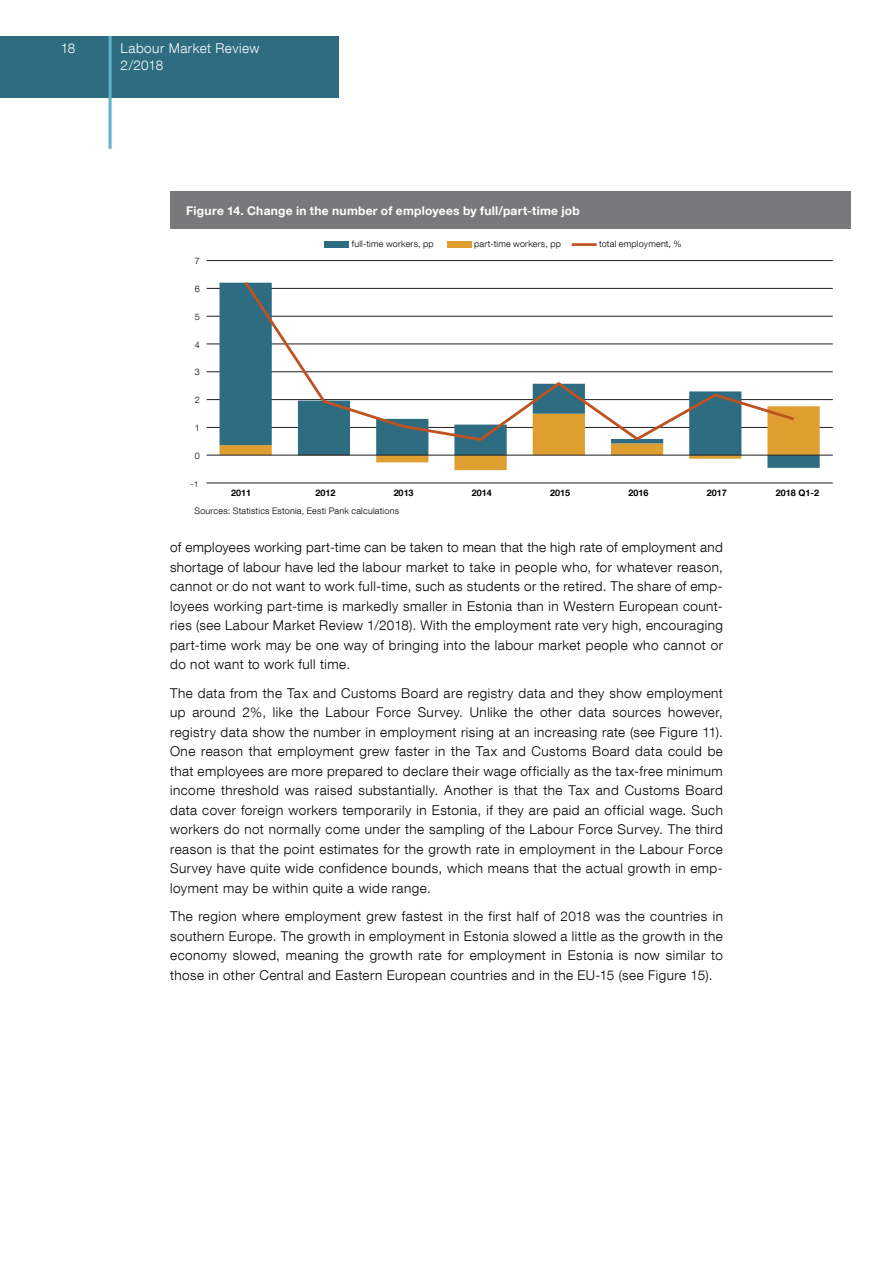
<style>
.page{position:relative;width:893px;height:1263px;background:#fff}
.page>*{position:absolute;margin:0;border:0;box-sizing:border-box;transform-origin:0 0}
.t1{font:300 13.5px/19.5px "Helvetica Neue LT Com";letter-spacing:.035em;color:#000;text-align:justify}
.t2{font:300 13.5px/16.5px "Helvetica Neue LT Com";letter-spacing:.035em;color:#fff}
.t3{font:700 12px "Helvetica Neue LT Com";letter-spacing:.025em;color:#fff}
.t4{font:300 9px "Helvetica Neue LT Com";letter-spacing:.025em;color:#000}
.t5{font:700 9px "Helvetica Neue LT Com";letter-spacing:-.005em;color:#000}
.t6{font:300 8.1px "Helvetica Neue LT Com";color:#000;scale:1.09 1}
</style>
<div class="page">
<div style="left:0;top:36px;width:339px;height:61px;background:#2e6c81"></div>
<hr style="left:109px;top:36px;width:3px;height:113px;background:#64b2c7">
<div style="left:170px;top:191px;width:680px;height:38px;background:#79787a"></div>
<hr style="left:207px;top:260px;width:626px;height:1px;background:#1f1e21">
<hr style="left:207px;top:288px;width:626px;height:1px;background:#1f1e21">
<hr style="left:207px;top:316px;width:626px;height:1px;background:#1f1e21">
<hr style="left:207px;top:344px;width:626px;height:1px;background:#1f1e21">
<hr style="left:207px;top:371px;width:626px;height:1px;background:#1f1e21">
<hr style="left:207px;top:399px;width:626px;height:1px;background:#1f1e21">
<hr style="left:207px;top:427px;width:626px;height:1px;background:#1f1e21">
<hr style="left:207px;top:483px;width:626px;height:1px;background:#1f1e21">
<svg style="left:220px;top:283px;width:600px;height:185px"></svg>
<hr style="left:207px;top:455px;width:626px;height:1px;background:#1f1e21">
<svg style="left:242px;top:282px;width:555px;height:160px"></svg>
<div style="left:324px;top:241px;width:25px;height:7px;background:#2e6c81"></div>
<div style="left:447px;top:241px;width:25px;height:7px;background:#df9e30"></div>
<hr style="left:572px;top:243px;width:25px;height:3px;background:#be5221">
<p class="t2" style="left:61px;top:40px;width:16px">18</p>
<p class="t2" style="left:121px;top:40px;width:140px">Labour Market Review<br>2/2018</p>
<p class="t3" style="left:186px;top:203px;width:395px">Figure 14. Change in the number of employees by full/part-time job</p>
<p class="t4" style="left:195px;top:256px;width:7px">7</p>
<p class="t4" style="left:195px;top:283px;width:7px">6</p>
<p class="t4" style="left:195px;top:311px;width:7px">5</p>
<p class="t4" style="left:195px;top:339px;width:7px">4</p>
<p class="t4" style="left:195px;top:367px;width:7px">3</p>
<p class="t4" style="left:195px;top:395px;width:7px">2</p>
<p class="t4" style="left:195px;top:422px;width:7px">1</p>
<p class="t4" style="left:195px;top:450px;width:7px">0</p>
<p class="t6" style="left:191px;top:479px;width:9px">-1</p>
<p class="t4" style="left:352px;top:239px;width:83px">full-time workers, pp</p>
<p class="t4" style="left:474px;top:239px;width:88px">part-time workers, pp</p>
<p class="t4" style="left:599px;top:239px;width:84px">total employment, %</p>
<p class="t5" style="left:231px;top:487px;width:21px">2011</p>
<p class="t5" style="left:315px;top:487px;width:21px">2012</p>
<p class="t5" style="left:394px;top:487px;width:21px">2013</p>
<p class="t5" style="left:472px;top:487px;width:21px">2014</p>
<p class="t5" style="left:550px;top:487px;width:21px">2015</p>
<p class="t5" style="left:628px;top:487px;width:21px">2016</p>
<p class="t5" style="left:707px;top:487px;width:21px">2017</p>
<p class="t5" style="left:776px;top:487px;width:45px">2018 Q1-2</p>
<p class="t4" style="left:194px;top:505px;width:206px">Sources: Statistics Estonia, Eesti Pank calculations</p>
<p class="t1" style="left:170px;top:537px;width:554px">of employees working part-time can be taken to mean that the high rate of employment and shortage of labour have led the labour market to take in people who, for whatever reason, cannot or do not want to work full-time, such as students or the retired. The share of emp&shy;loyees working part-time is markedly smaller in Estonia than in Western European count&shy;ries (see Labour Market Review 1/2018). With the employment rate very high, encouraging part-time work may be one way of bringing into the labour market people who cannot or do not want to work full time.</p>
<p class="t1" style="left:170px;top:683px;width:554px">The data from the Tax and Customs Board are registry data and they show employment up around 2%, like the Labour Force Survey. Unlike the other data sources however, registry data show the number in employment rising at an increasing rate (see Figure 11).<br>One reason that employment grew faster in the Tax and Customs Board data could be that employees are more prepared to declare their wage officially as the tax-free minimum income threshold was raised substantially. Another is that the Tax and Customs Board data cover foreign workers temporarily in Estonia, if they are paid an official wage. Such workers do not normally come under the sampling of the Labour Force Survey. The third reason is that the point estimates for the growth rate in employment in the Labour Force Survey have quite wide confidence bounds, which means that the actual growth in emp&shy;loyment may be within quite a wide range.</p>
<p class="t1" style="left:170px;top:906px;width:554px">The region where employment grew fastest in the first half of 2018 was the countries in southern Europe. The growth in employment in Estonia slowed a little as the growth in the economy slowed, meaning the growth rate for employment in Estonia is now similar to those in other Central and Eastern European countries and in the EU-15 (see Figure 15).</p>
</div>
